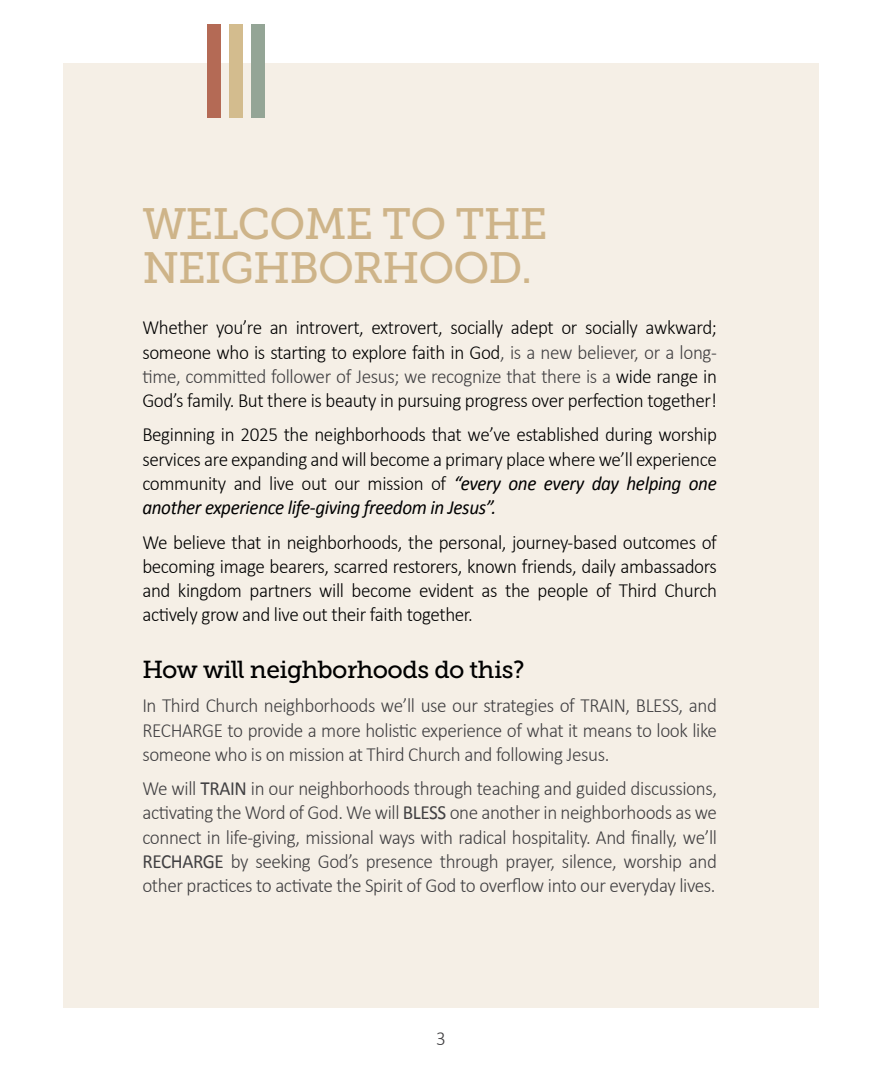
<style>
.page{position:relative;width:882px;height:1071px;background:#fff}
.page>*{position:absolute;margin:0;border:0;box-sizing:border-box;transform-origin:0 0}
.t1{font:43.75px/43.8px "Museo Slab 500";letter-spacing:-.02em;color:#ceb489}
.t2{font:24.5px "Museo Slab 500";letter-spacing:-.02em;color:#000}
.t3{font:300 20.12px/24.2px "Calibri";letter-spacing:-.02em;color:#000;text-align:justify;scale:.95 1}
.t4{font:300 20.12px/24.2px "Calibri";letter-spacing:-.02em;color:#414042;text-align:justify;scale:.95 1}
.s1{color:#414042}
.s2{font-weight:400;font-style:italic}
.s3{font-weight:400}
</style>
<div class="page">
<div style="left:63px;top:63px;width:756px;height:945px;background:#f5efe6"></div>
<div style="left:229px;top:24px;width:14px;height:94px;background:#d3bc8e"></div>
<div style="left:207px;top:24px;width:13px;height:94px;background:#b46a55"></div>
<div style="left:251px;top:24px;width:14px;height:94px;background:#94a596"></div>
<h1 class="t1" style="left:142px;top:202px;width:407px">WELCOME TO THE<br>NEIGHBORHOOD.</h1>
<p class="t3" style="left:142px;top:315px;width:606px">Whether you’re an introvert, extrovert, socially adept or socially awkward; someone who is starting to explore faith in God<span class="s1">, is a new believer, or a long&shy;time, committed follower of Jesus; we recognize that there is a</span> wide range in God’s family. But there is beauty in pursuing progress over perfection together!</p>
<p class="t3" style="left:142px;top:423px;width:606px">Beginning in 2025 the neighborhoods that we’ve established during worship services are expanding and will become a primary place where we’ll experience community and live out our mission of <span class="s2">“every one every day helping one another experience life-giving freedom in Jesus”.</span></p>
<p class="t3" style="left:142px;top:530px;width:606px">We believe that in neighborhoods, the personal, journey-based outcomes of becoming image bearers, scarred restorers, known friends, daily ambassadors and kingdom partners will become evident as the people of Third Church actively grow and live out their faith together.</p>
<p class="t2" style="left:142px;top:656px;width:384px">How will neighborhoods do this?</p>
<p class="t4" style="left:142px;top:693px;width:606px">In Third Church neighborhoods we’ll use our strategies of TRAIN, BLESS, and RECHARGE to provide a more holistic experience of what it means to look like someone who is on mission at Third Church and following Jesus.</p>
<p class="t4" style="left:142px;top:776px;width:606px">We will <span class="s3">TRAIN</span> in our neighborhoods through teaching and guided discussions, activating the Word of God. We will <span class="s3">BLESS</span> one another in neighborhoods as we connect in life-giving, missional ways with radical hospitality. And finally, we’ll <span class="s3">RECHARGE</span> by seeking God’s presence through prayer, silence, worship and other practices to activate the Spirit of God to overflow into our everyday lives.</p>
<p class="t4" style="left:436px;top:1026px;width:12px">3</p>
</div>
